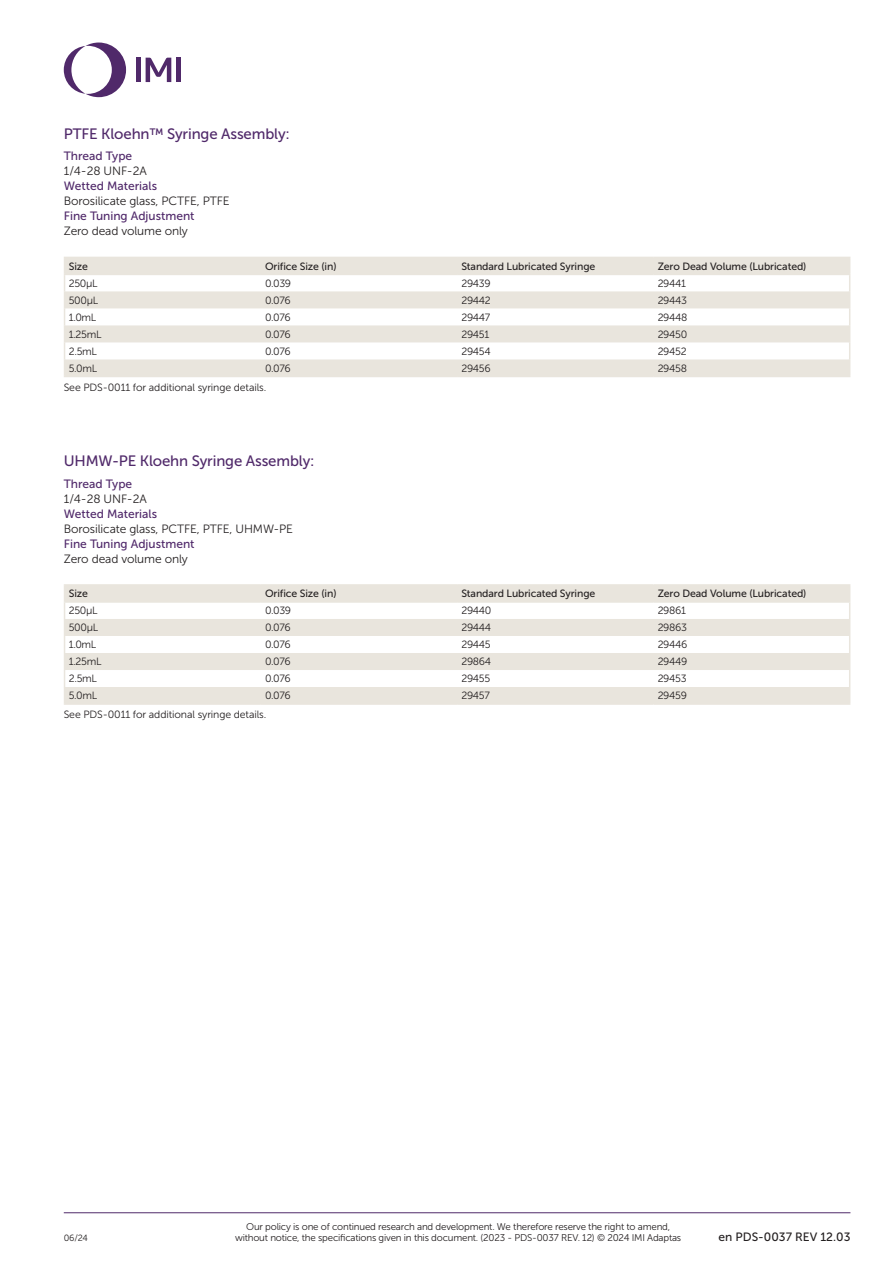
<style>
.page{position:relative;width:893px;height:1263px;background:#fff}
.page>*{position:absolute;margin:0;border:0;box-sizing:border-box;transform-origin:0 0}
.Heading_1{font:15px "Museo Sans 500";letter-spacing:-.01em;color:#50296a}
.Warning_txt{font:12px "Museo Sans 300";letter-spacing:-.01em;color:#231f20}
.Heading_2{font:12px "Museo Sans 500";color:#50296a}
.t1{font:12px "Museo Sans 500";color:#231f20}
.Table_Text{font:10.5px "Museo Sans 300";letter-spacing:-.03em;color:#231f20}
.Table_Header{font:10.5px "Museo Sans 500";letter-spacing:-.01em;color:#231f20}
.Footnote{font:10.5px "Museo Sans 300";letter-spacing:-.01em;color:#231f20}
.t2{font:9.75px/11.2px "Museo Sans 300";letter-spacing:-.02em;color:#231f20;text-align:center}
.t3{font:9px "Museo Sans 300";color:#231f20}
</style>
<div class="page">
<hr style="left:64px;top:1212px;width:786px;height:1px;background:#50296a">
<svg style="left:64px;top:43px;width:62px;height:54px"></svg>
<div style="left:136px;top:58px;width:5px;height:24px;background:#50296a"></div>
<div style="left:176px;top:58px;width:5px;height:24px;background:#50296a"></div>
<svg style="left:146px;top:58px;width:25px;height:24px"></svg>
<svg style="left:65px;top:258px;width:784px;height:118px;fill:#e9e5dd"></svg>
<svg style="left:260px;top:258px;width:2px;height:16px"></svg>
<svg style="left:456px;top:258px;width:2px;height:16px"></svg>
<svg style="left:653px;top:258px;width:1px;height:16px"></svg>
<hr style="left:64px;top:274px;width:197px;height:1px;background:#e9e5dd">
<hr style="left:261px;top:274px;width:196px;height:1px;background:#e9e5dd">
<hr style="left:457px;top:274px;width:196px;height:1px;background:#e9e5dd">
<hr style="left:653px;top:274px;width:197px;height:1px;background:#e9e5dd">
<hr style="left:64px;top:257px;width:197px;height:1px;background:#e9e5dd">
<hr style="left:261px;top:257px;width:196px;height:1px;background:#e9e5dd">
<hr style="left:457px;top:257px;width:196px;height:1px;background:#e9e5dd">
<hr style="left:653px;top:257px;width:197px;height:1px;background:#e9e5dd">
<svg style="left:849px;top:258px;width:1px;height:118px"></svg>
<hr style="left:64px;top:376px;width:197px;height:1px;background:#e9e5dd">
<hr style="left:261px;top:376px;width:196px;height:1px;background:#e9e5dd">
<hr style="left:457px;top:376px;width:196px;height:1px;background:#e9e5dd">
<hr style="left:653px;top:376px;width:197px;height:1px;background:#e9e5dd">
<svg style="left:64px;top:258px;width:1px;height:118px"></svg>
<svg style="left:65px;top:586px;width:784px;height:117px;fill:#e9e5dd"></svg>
<svg style="left:260px;top:586px;width:2px;height:15px"></svg>
<svg style="left:456px;top:586px;width:2px;height:15px"></svg>
<svg style="left:653px;top:586px;width:1px;height:15px"></svg>
<hr style="left:64px;top:601px;width:197px;height:2px;background:#e9e5dd">
<hr style="left:261px;top:601px;width:196px;height:2px;background:#e9e5dd">
<hr style="left:457px;top:601px;width:196px;height:2px;background:#e9e5dd">
<hr style="left:653px;top:601px;width:197px;height:2px;background:#e9e5dd">
<hr style="left:64px;top:584px;width:197px;height:2px;background:#e9e5dd">
<hr style="left:261px;top:584px;width:196px;height:2px;background:#e9e5dd">
<hr style="left:457px;top:584px;width:196px;height:2px;background:#e9e5dd">
<hr style="left:653px;top:584px;width:197px;height:2px;background:#e9e5dd">
<svg style="left:849px;top:586px;width:1px;height:117px"></svg>
<hr style="left:64px;top:703px;width:197px;height:2px;background:#e9e5dd">
<hr style="left:261px;top:703px;width:196px;height:2px;background:#e9e5dd">
<hr style="left:457px;top:703px;width:196px;height:2px;background:#e9e5dd">
<hr style="left:653px;top:703px;width:197px;height:2px;background:#e9e5dd">
<svg style="left:64px;top:586px;width:1px;height:117px"></svg>
<p class="Heading_1" style="left:64px;top:125px;width:228px">PTFE Kloehn™ Syringe Assembly:</p>
<p class="Heading_2" style="left:64px;top:150px;width:70px">Thread Type</p>
<p class="Warning_txt" style="left:64px;top:165px;width:84px">1/4-28 UNF-2A</p>
<p class="Heading_2" style="left:64px;top:180px;width:95px">Wetted Materials</p>
<p class="Warning_txt" style="left:64px;top:195px;width:167px">Borosilicate glass, PCTFE, PTFE</p>
<p class="Heading_2" style="left:64px;top:210px;width:132px">Fine Tuning Adjustment</p>
<p class="Warning_txt" style="left:64px;top:225px;width:126px">Zero dead volume only</p>
<p class="Table_Header" style="left:69px;top:260px;width:21px">Size</p>
<p class="Table_Header" style="left:265px;top:260px;width:73px">Orifice Size (in)</p>
<p class="Table_Header" style="left:461px;top:260px;width:135px">Standard Lubricated Syringe</p>
<p class="Table_Header" style="left:658px;top:260px;width:150px">Zero Dead Volume (Lubricated)</p>
<p class="Table_Text" style="left:69px;top:277px;width:30px">250μ L</p>
<p class="Table_Text" style="left:265px;top:277px;width:28px">0.039</p>
<p class="Table_Text" style="left:461px;top:277px;width:31px">29439</p>
<p class="Table_Text" style="left:658px;top:277px;width:30px">29441</p>
<p class="Table_Text" style="left:69px;top:294px;width:31px">500μ L</p>
<p class="Table_Text" style="left:265px;top:294px;width:27px">0.076</p>
<p class="Table_Text" style="left:461px;top:294px;width:31px">29442</p>
<p class="Table_Text" style="left:658px;top:294px;width:31px">29443</p>
<p class="Table_Text" style="left:69px;top:311px;width:29px">1.0mL</p>
<p class="Table_Text" style="left:265px;top:311px;width:27px">0.076</p>
<p class="Table_Text" style="left:461px;top:311px;width:30px">29447</p>
<p class="Table_Text" style="left:658px;top:311px;width:31px">29448</p>
<p class="Table_Text" style="left:69px;top:328px;width:34px">1.25mL</p>
<p class="Table_Text" style="left:265px;top:328px;width:27px">0.076</p>
<p class="Table_Text" style="left:461px;top:328px;width:29px">29451</p>
<p class="Table_Text" style="left:658px;top:328px;width:31px">29450</p>
<p class="Table_Text" style="left:69px;top:345px;width:30px">2.5mL</p>
<p class="Table_Text" style="left:265px;top:345px;width:27px">0.076</p>
<p class="Table_Text" style="left:461px;top:345px;width:31px">29454</p>
<p class="Table_Text" style="left:658px;top:345px;width:30px">29452</p>
<p class="Table_Text" style="left:69px;top:362px;width:30px">5.0mL</p>
<p class="Table_Text" style="left:265px;top:362px;width:27px">0.076</p>
<p class="Table_Text" style="left:461px;top:362px;width:31px">29456</p>
<p class="Table_Text" style="left:658px;top:362px;width:31px">29458</p>
<p class="Footnote" style="left:64px;top:381px;width:204px">See PDS-0011 for additional syringe details.</p>
<p class="Heading_1" style="left:64px;top:453px;width:252px">UHMW-PE Kloehn Syringe Assembly:</p>
<p class="Heading_2" style="left:64px;top:477px;width:70px">Thread Type</p>
<p class="Warning_txt" style="left:64px;top:492px;width:84px">1/4-28 UNF-2A</p>
<p class="Heading_2" style="left:64px;top:507px;width:95px">Wetted Materials</p>
<p class="Warning_txt" style="left:64px;top:522px;width:231px">Borosilicate glass, PCTFE, PTFE, UHMW-PE</p>
<p class="Heading_2" style="left:64px;top:537px;width:132px">Fine Tuning Adjustment</p>
<p class="Warning_txt" style="left:64px;top:552px;width:126px">Zero dead volume only</p>
<p class="Table_Header" style="left:69px;top:588px;width:21px">Size</p>
<p class="Table_Header" style="left:265px;top:588px;width:73px">Orifice Size (in)</p>
<p class="Table_Header" style="left:461px;top:588px;width:135px">Standard Lubricated Syringe</p>
<p class="Table_Header" style="left:658px;top:588px;width:150px">Zero Dead Volume (Lubricated)</p>
<p class="Table_Text" style="left:69px;top:605px;width:30px">250μ L</p>
<p class="Table_Text" style="left:265px;top:605px;width:28px">0.039</p>
<p class="Table_Text" style="left:461px;top:605px;width:32px">29440</p>
<p class="Table_Text" style="left:658px;top:605px;width:30px">29861</p>
<p class="Table_Text" style="left:69px;top:622px;width:31px">500μ L</p>
<p class="Table_Text" style="left:265px;top:622px;width:27px">0.076</p>
<p class="Table_Text" style="left:461px;top:622px;width:31px">29444</p>
<p class="Table_Text" style="left:658px;top:622px;width:31px">29863</p>
<p class="Table_Text" style="left:69px;top:639px;width:29px">1.0mL</p>
<p class="Table_Text" style="left:265px;top:639px;width:27px">0.076</p>
<p class="Table_Text" style="left:461px;top:639px;width:31px">29445</p>
<p class="Table_Text" style="left:658px;top:639px;width:31px">29446</p>
<p class="Table_Text" style="left:69px;top:656px;width:34px">1.25mL</p>
<p class="Table_Text" style="left:265px;top:656px;width:27px">0.076</p>
<p class="Table_Text" style="left:461px;top:656px;width:31px">29864</p>
<p class="Table_Text" style="left:658px;top:656px;width:31px">29449</p>
<p class="Table_Text" style="left:69px;top:673px;width:30px">2.5mL</p>
<p class="Table_Text" style="left:265px;top:673px;width:27px">0.076</p>
<p class="Table_Text" style="left:461px;top:673px;width:30px">29455</p>
<p class="Table_Text" style="left:658px;top:673px;width:30px">29453</p>
<p class="Table_Text" style="left:69px;top:690px;width:30px">5.0mL</p>
<p class="Table_Text" style="left:265px;top:690px;width:27px">0.076</p>
<p class="Table_Text" style="left:461px;top:690px;width:30px">29457</p>
<p class="Table_Text" style="left:658px;top:690px;width:31px">29459</p>
<p class="Footnote" style="left:64px;top:709px;width:204px">See PDS-0011 for additional syringe details.</p>
<p class="t3" style="left:64px;top:1233px;width:26px">06/24</p>
<p class="t2" style="left:235px;top:1221px;width:448px">Our policy is one of continued research and development. We therefore reserve the right to amend, without notice, the specifications given in this document. (2023 - PDS-0037 REV. 12) © 2024 IMI Adaptas</p>
<p class="t1" style="left:719px;top:1230px;width:133px">en PDS-0037 REV 12.03</p>
</div>
